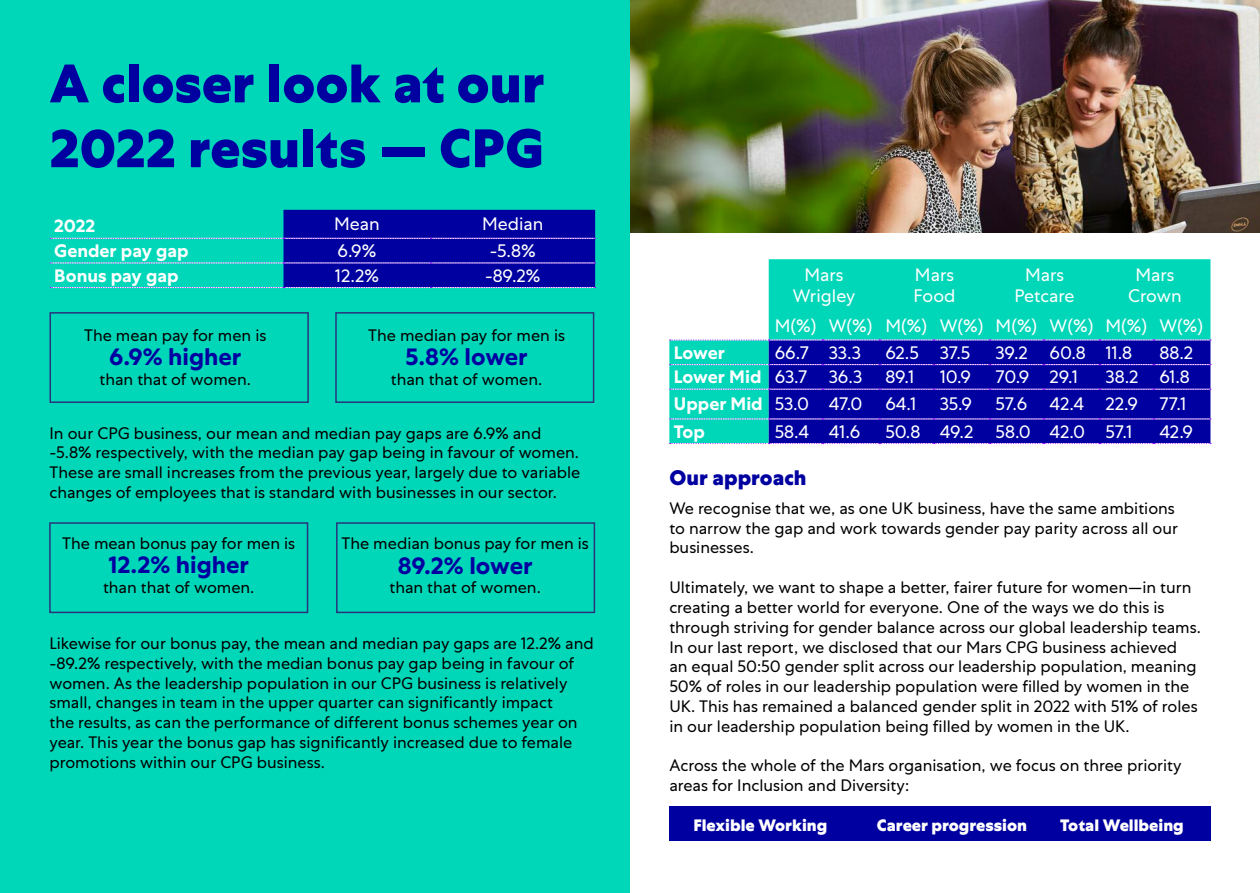
<style>
.page{position:relative;width:1260px;height:893px;background:#fff}
.page>*{position:absolute;margin:0;border:0;box-sizing:border-box;transform-origin:0 0}
.t1{font:800 54px/64.8px "Mars Centra";color:#0000a0}
.t2{font:700 24px "Mars Centra";color:#0000a0}
.t3{font:800 21px "Mars Centra";color:#0000a0}
.t4{font:18px/21.6px "Mars Centra";color:#fff;text-align:center}
.t5{font:700 18px "Mars Centra";color:#fff}
.t6{font:16.5px/19.8px "Mars Centra";color:#000}
.t7{font:800 16.5px "Mars Centra";color:#fff}
.s1{font-weight:400}
</style>
<div class="page">
<div style="left:0;top:0;width:630px;height:892px;background:#00d7b9"></div>
<div style="left:50px;top:312px;width:259px;height:91px;border:2px solid #29347c"></div>
<div style="left:335px;top:312px;width:259px;height:91px;border:2px solid #29347c"></div>
<div style="left:669px;top:806px;width:541px;height:35px;background:#0000a0"></div>
<svg style="left:669px;top:259px;width:541px;height:184px;fill:#00d7b9"></svg>
<div style="left:769px;top:340px;width:441px;height:103px;background:#0000a0"></div>
<svg style="left:670px;top:364px;width:541px;height:1px"></svg>
<svg style="left:670px;top:389px;width:541px;height:1px"></svg>
<svg style="left:670px;top:418px;width:541px;height:1px"></svg>
<svg style="left:670px;top:443px;width:541px;height:1px"></svg>
<svg style="left:670px;top:339px;width:541px;height:1px"></svg>
<svg style="left:50px;top:210px;width:546px;height:78px"></svg>
<div style="left:49px;top:522px;width:259px;height:91px;border:2px solid #29347c"></div>
<div style="left:336px;top:522px;width:259px;height:91px;border:2px solid #29347c"></div>
<img style="left:630px;top:0;width:630px;height:232px">
<div style="left:382px;top:147px;width:42px;height:10px;background:#0000a0"></div>
<h1 class="t1" style="left:50px;top:52px;width:496px">A closer look at our<br>2022 results</h1>
<h1 class="t1" style="left:439px;top:117px;width:107px">CPG</h1>
<p class="t5" style="left:54px;top:215px;width:43px">2022</p>
<p class="t4" style="left:334px;top:213px;width:47px">Mean</p>
<p class="t4" style="left:482px;top:213px;width:63px">Median</p>
<p class="t5" style="left:54px;top:240px;width:136px">Gender pay gap</p>
<p class="t4" style="left:338px;top:240px;width:40px">6.9%</p>
<p class="t4" style="left:490px;top:240px;width:47px">-5.8%</p>
<p class="t5" style="left:54px;top:265px;width:126px">Bonus pay gap</p>
<p class="t4" style="left:335px;top:264px;width:46px">12.2%</p>
<p class="t4" style="left:485px;top:264px;width:57px">-89.2%</p>
<p class="t6" style="left:84px;top:325px;width:184px">The mean pay for men is</p>
<h2 class="t2" style="left:109px;top:342px;width:134px">6.9% higher</h2>
<p class="t6" style="left:100px;top:369px;width:153px">than that of women.</p>
<p class="t6" style="left:368px;top:325px;width:198px">The median pay for men is</p>
<h2 class="t2" style="left:405px;top:342px;width:124px">5.8% lower</h2>
<p class="t6" style="left:391px;top:369px;width:153px">than that of women.</p>
<p class="t4" style="left:793px;top:264px;width:64px">Mars<br>Wrigley</p>
<p class="t4" style="left:913px;top:264px;width:43px;text-align:left">Mars<br>Food</p>
<p class="t4" style="left:1015px;top:264px;width:62px">Mars<br>Petcare</p>
<p class="t4" style="left:1128px;top:264px;width:55px">Mars<br>Crown</p>
<p class="t4" style="left:775px;top:315px;width:430px">M(%) W(%) M(%) W(%) M(%) W(%) M(%) W(%)</p>
<p class="t5" style="left:674px;top:342px;width:53px">Lower</p>
<p class="t4" style="left:775px;top:341px;width:88px">66.7 33.3</p>
<p class="t4" style="left:885px;top:341px;width:86px">62.5 37.5</p>
<p class="t4" style="left:996px;top:341px;width:138px">39.2 60.8 11.8</p>
<p class="t4" style="left:1160px;top:341px;width:35px">88.2</p>
<p class="t5" style="left:674px;top:366px;width:190px">Lower Mid <span class="s1">63.7 36.3</span></p>
<p class="t4" style="left:885px;top:366px;width:31px">89.1</p>
<p class="t4" style="left:940px;top:366px;width:33px">10.9</p>
<p class="t4" style="left:996px;top:366px;width:84px">70.9 29.1</p>
<p class="t4" style="left:1106px;top:366px;width:86px">38.2 61.8</p>
<p class="t5" style="left:674px;top:393px;width:190px">Upper Mid <span class="s1">53.0 47.0</span></p>
<p class="t4" style="left:885px;top:393px;width:32px">64.1</p>
<p class="t4" style="left:940px;top:393px;width:34px">35.9</p>
<p class="t4" style="left:996px;top:393px;width:192px">57.6 42.4 22.9 77.1</p>
<p class="t6" style="left:50px;top:423px;width:493px">In our CPG business, our mean and median pay gaps are 6.9% and</p>
<p class="t5" style="left:674px;top:420px;width:33px">Top</p>
<p class="t4" style="left:775px;top:420px;width:87px">58.4 41.6</p>
<p class="t4" style="left:885px;top:420px;width:248px">50.8 49.2 58.0 42.0 57.1</p>
<p class="t4" style="left:1160px;top:420px;width:35px">42.9</p>
<p class="t6" style="left:50px;top:443px;width:532px;text-align:justify">-5.8% respectively, with the median pay gap being in favour of women.<br>These are small increases from the previous year, largely due to variable changes of employees that is standard with businesses in our sector.</p>
<p class="t3" style="left:669px;top:465px;width:139px">Our approach</p>
<p class="t6" style="left:669px;top:498px;width:510px">We recognise that we, as one UK business, have the same ambitions to narrow the gap and work towards gender pay parity across all our businesses.</p>
<p class="t6" style="left:669px;top:577px;width:533px">Ultimately, we want to shape a better, fairer future for women—in turn creating a better world for everyone. One of the ways we do this is through striving for gender balance across our global leadership teams.<br>In our last report, we disclosed that our Mars CPG business achieved<br>an equal 50:50 gender split across our leadership population, meaning 50% of roles in our leadership population were filled by women in the UK. This has remained a balanced gender split in 2022 with 51% of roles in our leadership population being filled by women in the UK.</p>
<p class="t6" style="left:669px;top:755px;width:514px">Across the whole of the Mars organisation, we focus on three priority areas for Inclusion and Diversity:</p>
<p class="t7" style="left:693px;top:815px;width:136px">Flexible Working</p>
<p class="t7" style="left:877px;top:815px;width:152px">Career progression</p>
<p class="t7" style="left:1060px;top:815px;width:125px">Total Wellbeing</p>
<p class="t6" style="left:62px;top:533px;width:234px">The mean bonus pay for men is</p>
<h2 class="t2" style="left:108px;top:550px;width:142px">12.2% higher</h2>
<p class="t6" style="left:103px;top:577px;width:153px">than that of women.</p>
<p class="t6" style="left:341px;top:533px;width:249px">The median bonus pay for men is</p>
<h2 class="t2" style="left:398px;top:551px;width:136px">89.2% lower</h2>
<p class="t6" style="left:390px;top:577px;width:153px">than that of women.</p>
<p class="t6" style="left:50px;top:633px;width:546px">Likewise for our bonus pay, the mean and median pay gaps are 12.2% and -89.2% respectively, with the median bonus pay gap being in favour of women. As the leadership population in our CPG business is relatively small, changes in team in the upper quarter can significantly impact<br>the results, as can the performance of different bonus schemes year on year. This year the bonus gap has significantly increased due to female promotions within our CPG business.</p>
</div>
